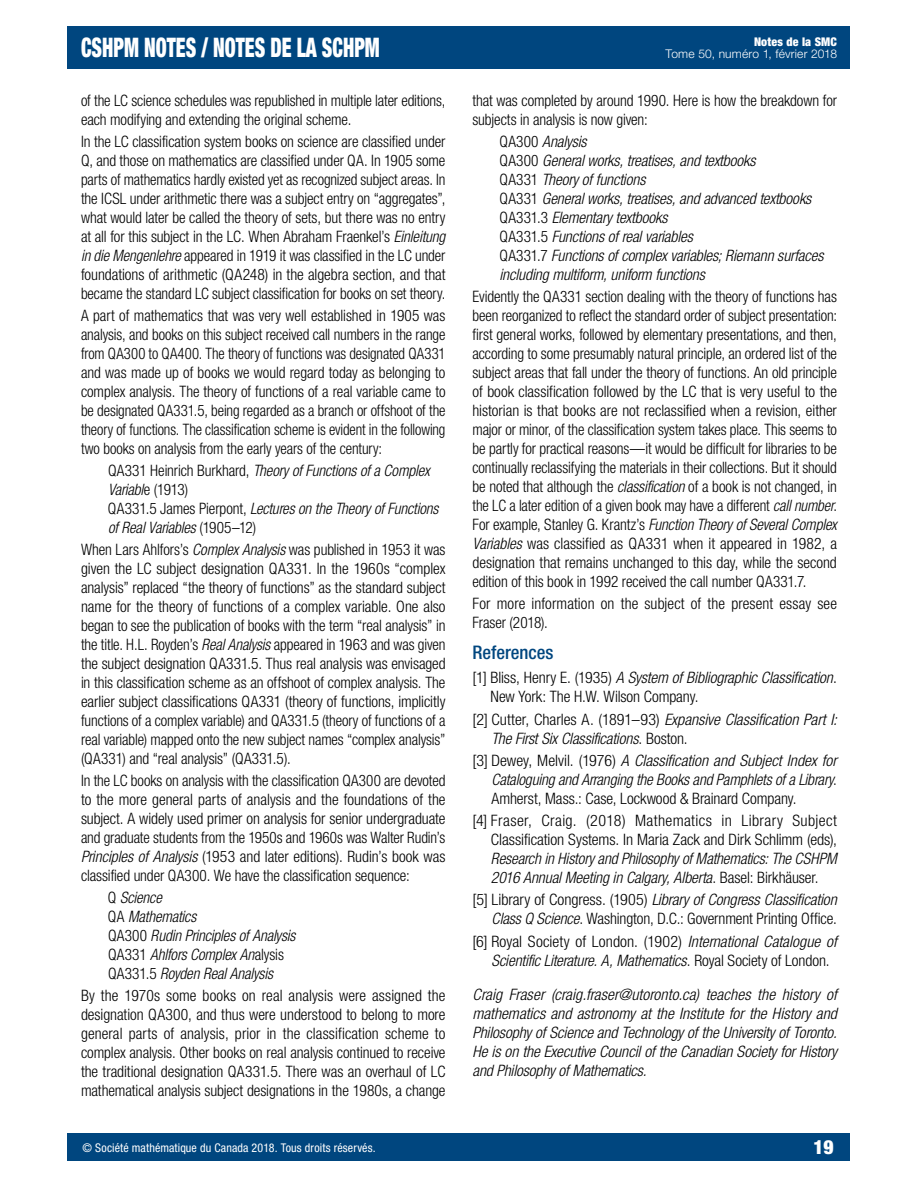
<style>
.page{position:relative;width:918px;height:1188px;background:#fff}
.page>*{position:absolute;margin:0;border:0;box-sizing:border-box;transform-origin:0 0}
.t1{font:900 condensed 27px "Helvetica Neue LT Std";color:#fff;scale:.73 1}
.t2{font:900 condensed 19.5px "Helvetica Neue LT Std";color:#fff}
.t3{font:500 condensed 18.75px "Helvetica Neue LT Std";color:#00467f}
.t4{font:300 condensed 15.75px/19px "Helvetica Neue LT Std";letter-spacing:-.005em;color:#000;text-align:justify}
.t5{font:italic 300 condensed 15.75px/19px "Helvetica Neue LT Std";letter-spacing:-.01em;color:#000}
.t6{font:300 condensed 15.75px/19px "Helvetica Neue LT Std";letter-spacing:-.005em;color:#000;scale:.96 1}
.t7{font:condensed 12px "Helvetica Neue LT Std";letter-spacing:.01em;color:#fff}
.t8{font:300 12px "Helvetica Neue LT Std";letter-spacing:.015em;color:#fff}
.t9{font:900 condensed 12px "Helvetica Neue LT Std";letter-spacing:.015em;color:#fff}
.s1{font-style:italic}
.s2{font-style:normal}
</style>
<div class="page">
<div style="left:68px;top:1134px;width:782px;height:27px;background:#00467f"></div>
<div style="left:68px;top:27px;width:782px;height:42px;background:#00467f"></div>
<p class="t9" style="left:754px;top:35px;width:84px">Notes de la SMC</p>
<h1 class="t1" style="left:81px;top:31px;width:411px">CSHPM NOTES / NOTES DE LA SCHPM</h1>
<p class="t8" style="left:666px;top:46px;width:173px">Tome 50, numéro 1, février 2018</p>
<p class="t6" style="left:81px;top:91px;width:381px">of the LC science schedules was republished in multiple later editions, each modifying and extending the original scheme.</p>
<p class="t4" style="left:81px;top:132px;width:366px">In the LC classification system books on science are classified under Q, and those on mathematics are classified under QA. In 1905 some parts of mathematics hardly existed yet as recognized subject areas. In the ICSL under arithmetic there was a subject entry on “aggregates”, what would later be called the theory of sets, but there was no entry at all for this subject in the LC. When Abraham Fraenkel’s <span class="s1">Einleitung in die Mengenlehre</span> appeared in 1919 it was classified in the LC under foundations of arithmetic (QA248) in the algebra section, and that became the standard LC subject classification for books on set theory.</p>
<p class="t4" style="left:81px;top:306px;width:366px">A part of mathematics that was very well established in 1905 was analysis, and books on this subject received call numbers in the range from QA300 to QA400. The theory of functions was designated QA331 and was made up of books we would regard today as belonging to complex analysis. The theory of functions of a real variable came to be designated QA331.5, being regarded as a branch or offshoot of the theory of functions. The classification scheme is evident in the following two books on analysis from the early years of the century:</p>
<p class="t5" style="left:108px;top:461px;width:332px"><span class="s2">QA331 Heinrich Burkhard,</span> Theory of Functions of a Complex Variabl<span class="s2">e (1913)<br>QA331.5 James Pierpont,</span> Lectures on the Theory of Functions of Real Variables <span class="s2">(1905–12)</span></p>
<p class="t4" style="left:81px;top:540px;width:366px">When Lars Ahlfors’s <span class="s1">Complex Analysis</span> was published in 1953 it was given the LC subject designation QA331. In the 1960s “complex analysis” replaced “the theory of functions” as the standard subject name for the theory of functions of a complex variable. One also began to see the publication of books with the term “real analysis” in the title. H.L. Royden’s <span class="s1">Real Analysis</span> appeared in 1963 and was given the subject designation QA331.5. Thus real analysis was envisaged in this classification scheme as an offshoot of complex analysis. The earlier subject classifications QA331 (theory of functions, implicitly functions of a complex variable) and QA331.5 (theory of functions of a real variable) mapped onto the new subject names “complex analysis” (QA331) and “real analysis” (QA331.5).</p>
<p class="t6" style="left:81px;top:771px;width:381px;text-align:justify">In the LC books on analysis with the classification QA300 are devoted to the more general parts of analysis and the foundations of the subject. A widely used primer on analysis for senior undergraduate and graduate students from the 1950s and 1960s was Walter Rudin’s <span class="s1">Principles of Analysis</span> (1953 and later editions). Rudin’s book was classified under QA300. We have the classification sequence:</p>
<p class="t5" style="left:108px;top:889px;width:189px"><span class="s2">Q</span> Science<br><span class="s2">QA</span> Mathematics<br><span class="s2">QA300</span> Rudin Principles of Analysis<br><span class="s2">QA331</span> Ahlfors Complex An<span class="s2">alysis<br>QA331.5</span> Royden Real Analysis</p>
<p class="t4" style="left:81px;top:986px;width:366px">By the 1970s some books on real analysis were assigned the designation QA300, and thus were understood to belong to more general parts of analysis, prior in the classification scheme to complex analysis. Other books on real analysis continued to receive the traditional designation QA331.5. There was an overhaul of LC mathematical analysis subject designations in the 1980s, a change</p>
<p class="t4" style="left:472px;top:91px;width:366px">that was completed by around 1990. Here is how the breakdown for subjects in analysis is now given:</p>
<p class="t5" style="left:499px;top:132px;width:326px"><span class="s2">QA300</span> Analysis<br><span class="s2">QA300</span> General works, treatises, and textbooks<br><span class="s2">QA331</span> Theory of functions<br><span class="s2">QA331</span> General works, treatises, and advanced textbooks <span class="s2">QA331.3</span> Elementary textbooks<br><span class="s2">QA331.5</span> Functions of real variables<br><span class="s2">QA331.7</span> Functions of complex variables; Riemann surfaces including multiform, uniform functions</p>
<p class="t4" style="left:472px;top:287px;width:366px">Evidently the QA331 section dealing with the theory of functions has been reorganized to reflect the standard order of subject presentation: first general works, followed by elementary presentations, and then, according to some presumably natural principle, an ordered list of the subject areas that fall under the theory of functions. An old principle of book classification followed by the LC that is very useful to the historian is that books are not reclassified when a revision, either major or minor, of the classification system takes place. This seems to be partly for practical reasons—it would be difficult for libraries to be continually reclassifying the materials in their collections. But it should be noted that although the <span class="s1">classification</span> of a book is not changed, in the LC a later edition of a given book may have a different <span class="s1">call number</span>.<br>For example, Stanley G. Krantz’s <span class="s1">Function Theory of Several Complex Variables</span> was classified as QA331 when it appeared in 1982, a designation that remains unchanged to this day, while the second edition of this book in 1992 received the call number QA331.7.</p>
<p class="t4" style="left:472px;top:594px;width:366px">For more information on the subject of the present essay see<br>Fraser (2018).</p>
<p class="t3" style="left:472px;top:641px;width:83px">References</p>
<p class="t4" style="left:490px;top:668px;width:348px;text-indent:-18px">[1] Bliss, Henry E. (1935) <span class="s1">A System of Bibliographic Classification</span>.<br>New York: The H.W. Wilson Company.</p>
<p class="t5" style="left:491px;top:710px;width:347px;text-indent:-19px"><span class="s2">[2] Cutter, Charles A. (1891–93)</span> Expansive Classification Part I:<br>The First Six Classifications<span class="s2">. Boston.</span></p>
<p class="t5" style="left:491px;top:751px;width:347px;text-align:justify;text-indent:-19px"><span class="s2">[3] Dewey, Melvil. (1976)</span> A Classification and Subject Index for Cataloguing and Arranging the Books and Pamphlets of a Library<span class="s2">.<br>Amherst, Mass.: Case, Lockwood &amp; Brainard Company.</span></p>
<p class="t4" style="left:472px;top:811px;width:366px;text-align:right">[4] Fraser, Craig. (2018) Mathematics in Library Subject<br>Classification Systems. In Maria Zack and Dirk Schlimm (eds),</p>
<p class="t5" style="left:491px;top:849px;width:348px">Research in History and Philosophy of Mathematics: The CSHPM<br>2016 Annual Meeting in Calgary, Alberta<span class="s2">. Basel: Birkhäuser.</span></p>
<p class="t4" style="left:472px;top:890px;width:366px;text-align:right">[5] Library of Congress. (1905) <span class="s1">Library of Congress Classification<br>Class Q Science</span>. Washington, D.C.: Government Printing Office.</p>
<p class="t5" style="left:491px;top:932px;width:347px;text-indent:-19px"><span class="s2">[6] Royal Society of London. (1902)</span> International Catalogue of<br>Scientific Literature. A, Mathematics<span class="s2">. Royal Society of London.</span></p>
<p class="t5" style="left:473px;top:985px;width:366px;text-align:justify">Craig Fraser (craig.fraser@utoronto.ca) teaches the history of mathematics and astronomy at the Institute for the History and Philosophy of Science and Technology of the University of Toronto.<br>He is on the Executive Council of the Canadian Society for History and Philosophy of Mathematics.</p>
<p class="t7" style="left:82px;top:1141px;width:295px">© Société mathématique du Canada 2018. Tous droits réservés.</p>
<p class="t2" style="left:813px;top:1136px;width:22px">19</p>
</div>
